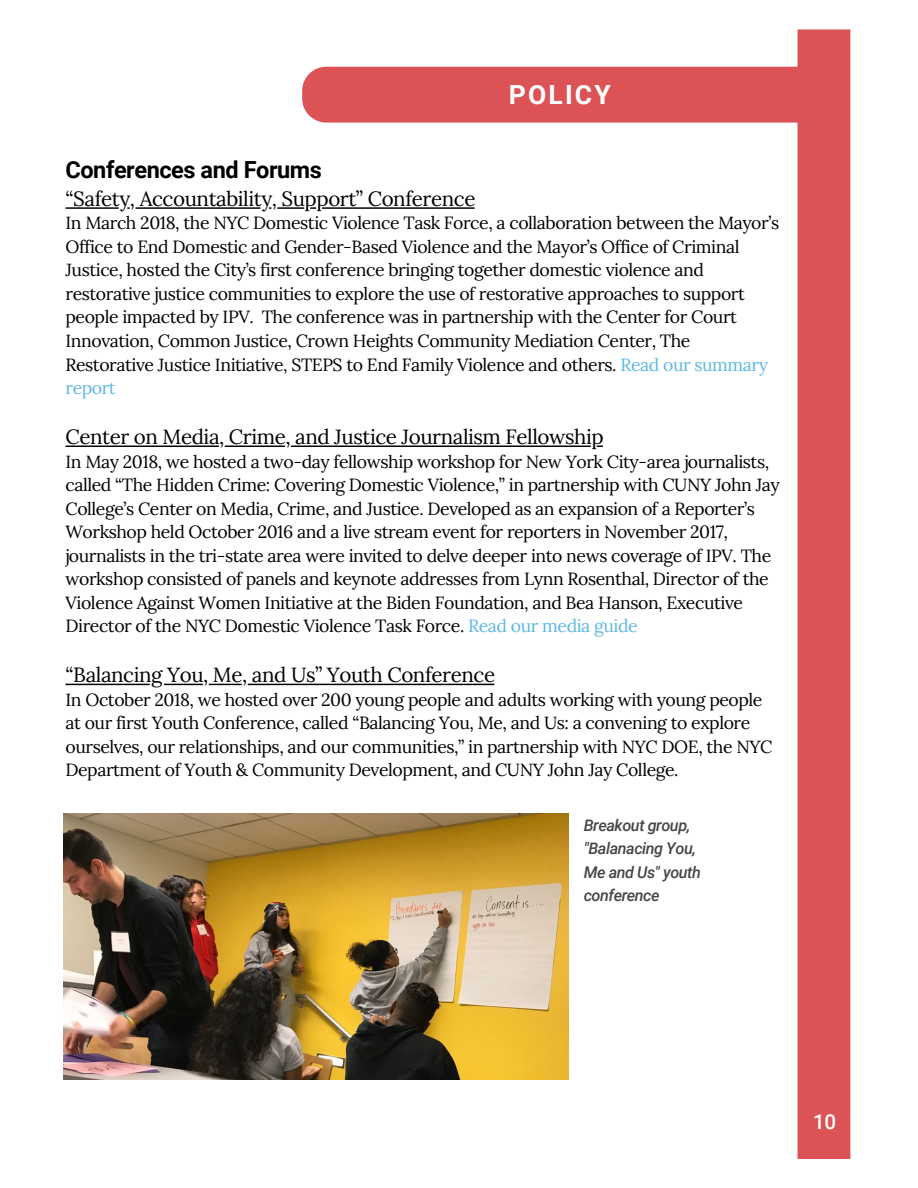
<style>
.page{position:relative;width:918px;height:1188px;background:#fff}
.page>*{position:absolute;margin:0;border:0;box-sizing:border-box;transform-origin:0 0}
.t1{font:700 26.4px "Roboto";letter-spacing:.085em;color:#fff}
.t2{font:700 23.55px "Roboto";letter-spacing:-.02em;color:#000}
.t3{font:20.55px "Lora";letter-spacing:-.02em;color:#000}
.t4{font:500 20.55px "Roboto";color:#fff}
.t5{font:17.7px/23.5px "Lora";letter-spacing:-.025em;color:#000}
.t6{font:italic 500 16.2px/23.5px "Roboto";letter-spacing:-.025em;color:#464646}
.s1{color:#5fb7e5}
</style>
<div class="page">
<div style="left:798px;top:29px;width:52px;height:1130px;background:#dc5356"></div>
<div style="left:302px;top:67px;width:528px;height:56px;background:#dc5356"></div>
<hr style="left:322px;top:207px;width:153px;height:2px;background:#000">
<svg style="left:310px;top:207px;width:6px;height:2px"></svg>
<hr style="left:277px;top:207px;width:27px;height:2px;background:#000">
<hr style="left:136px;top:207px;width:124px;height:2px;background:#000">
<hr style="left:66px;top:207px;width:53px;height:2px;background:#000">
<hr style="left:291px;top:446px;width:300px;height:1px;background:#000">
<hr style="left:225px;top:446px;width:60px;height:1px;background:#000">
<hr style="left:66px;top:446px;width:153px;height:1px;background:#000">
<hr style="left:248px;top:684px;width:246px;height:1px;background:#000">
<hr style="left:209px;top:684px;width:33px;height:1px;background:#000">
<hr style="left:164px;top:684px;width:39px;height:1px;background:#000">
<hr style="left:66px;top:684px;width:84px;height:1px;background:#000">
<img style="left:64px;top:813px;width:504px;height:267px">
<p class="t1" style="left:509px;top:76px;width:103px">POLICY</p>
<p class="t2" style="left:66px;top:153px;width:258px">Conferences and Forums</p>
<p class="t3" style="left:66px;top:183px;width:412px">“Safety, Accountability, Support” Conference</p>
<p class="t5" style="left:66px;top:210px;width:715px">In March 2018, the NYC Domestic Violence Task Force, a collaboration between the Mayor’s Office to End Domestic and Gender-Based Violence and the Mayor’s Office of Criminal Justice, hosted the City’s first conference bringing together domestic violence and restorative justice communities to explore the use of restorative approaches to support people impacted by IPV. The conference was in partnership with the Center for Court Innovation, Common Justice, Crown Heights Community Mediation Center, The Restorative Justice Initiative, STEPS to End Family Violence and others. <span class="s1">Read our summary report</span></p>
<p class="t3" style="left:66px;top:421px;width:540px">Center on Media, Crime, and Justice Journalism Fellowship</p>
<p class="t5" style="left:66px;top:448px;width:716px">In May 2018, we hosted a two-day fellowship workshop for New York City-area journalists, called “The Hidden Crime: Covering Domestic Violence,” in partnership with CUNY John Jay College’s Center on Media, Crime, and Justice. Developed as an expansion of a Reporter’s Workshop held October 2016 and a live stream event for reporters in November 2017, journalists in the tri-state area were invited to delve deeper into news coverage of IPV. The workshop consisted of panels and keynote addresses from Lynn Rosenthal, Director of the Violence Against Women Initiative at the Biden Foundation, and Bea Hanson, Executive Director of the NYC Domestic Violence Task Force. <span class="s1">Read our media guide</span></p>
<p class="t3" style="left:66px;top:659px;width:431px">“Balancing You, Me, and Us” Youth Conference</p>
<p class="t5" style="left:66px;top:686px;width:708px">In October 2018, we hosted over 200 young people and adults working with young people at our first Youth Conference, called “Balancing You, Me, and Us: a convening to explore ourselves, our relationships, and our communities,” in partnership with NYC DOE, the NYC Department of Youth &amp; Community Development, and CUNY John Jay College.</p>
<p class="t6" style="left:584px;top:813px;width:119px">Breakout group, "Balanacing You,<br>Me and Us" youth conference</p>
<p class="t4" style="left:813px;top:1107px;width:24px">10</p>
</div>
